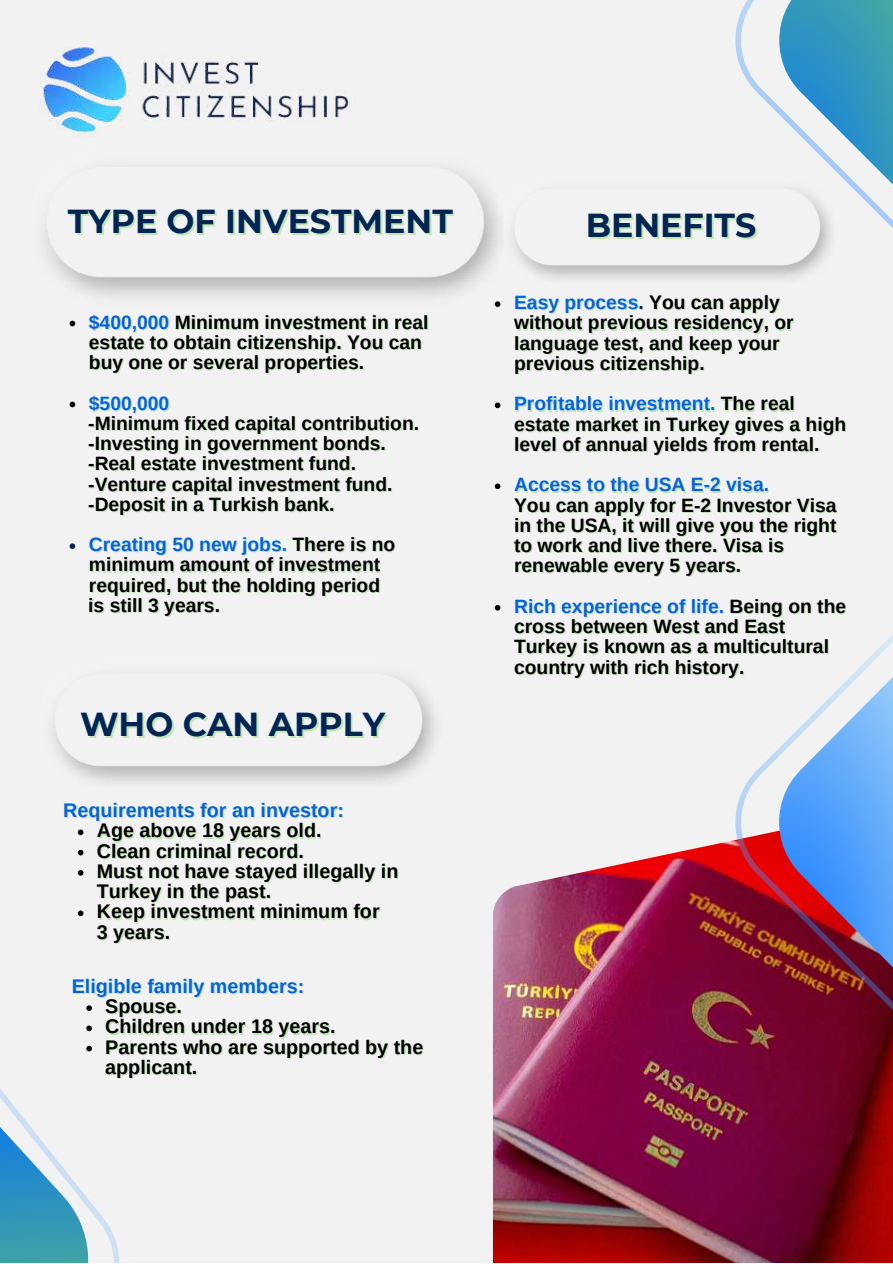
<style>
.page{position:relative;width:893px;height:1264px;background:#fff}
.page>*{position:absolute;margin:0;border:0;box-sizing:border-box;transform-origin:0 0}
.t1{font:700 33.15px "Montserrat";color:#022554}
.t2{font:700 19.8px/20.2px "Arimo";color:#000}
.t3{font:700 19.8px "Arimo";color:#0662db}
.t4{font:700 19.35px/20.2px "Arimo";color:#000}
.t5{font:700 19.35px "Arimo";color:#0662db}
.s1{color:#0662db}
.s2{color:rgb(120 212 94/.4)}
</style>
<div class="page">
<div style="left:0;top:0;width:892px;height:1262px;background:#f2f2f2"></div>
<img style="left:43px;top:47px;width:306px;height:86px">
<img style="left:44px;top:169px;width:457px;height:137px">
<img style="left:493px;top:169px;width:322px;height:117px">
<img style="left:53px;top:674px;width:383px;height:109px">
<svg style="left:494px;top:301px;width:6px;height:6px"></svg>
<svg style="left:494px;top:402px;width:6px;height:6px"></svg>
<svg style="left:494px;top:483px;width:6px;height:6px"></svg>
<svg style="left:494px;top:605px;width:6px;height:5px"></svg>
<svg style="left:733px;top:0;width:159px;height:267px"></svg>
<img style="left:493px;top:840px;width:399px;height:422px">
<svg style="left:735px;top:635px;width:157px;height:382px"></svg>
<svg style="left:772px;top:648px;width:120px;height:347px"></svg>
<svg style="left:78px;top:829px;width:5px;height:6px"></svg>
<svg style="left:78px;top:849px;width:5px;height:6px"></svg>
<svg style="left:78px;top:870px;width:5px;height:5px"></svg>
<svg style="left:78px;top:910px;width:5px;height:6px"></svg>
<svg style="left:70px;top:321px;width:5px;height:5px"></svg>
<svg style="left:70px;top:401px;width:5px;height:6px"></svg>
<svg style="left:70px;top:543px;width:5px;height:6px"></svg>
<svg style="left:86px;top:1005px;width:6px;height:5px"></svg>
<svg style="left:0;top:1025px;width:119px;height:237px"></svg>
<h1 class="t1" style="left:68px;top:201px;width:386px">TYPE OF INVESTMENT</h1>
<p class="t4" style="left:89px;top:312px;width:341px"><span class="s1">$400,000</span> Minimum investment in real estate to obtain citizenship. You can buy one or several properties.</p>
<p class="t5" style="left:89px;top:392px;width:82px">$500,000</p>
<p class="t4" style="left:88px;top:413px;width:332px">-Minimum fixed capital contribution. -Investing in government bonds. -Real estate investment fund. -Venture capital investment fund. -Deposit in a Turkish bank.</p>
<p class="t4" style="left:89px;top:534px;width:308px"><span class="s1">Creating 50 new jobs.</span> There is no minimum amount of investment required, but the holding period</p>
<p class="t4" style="left:88px;top:595px;width:133px">is still 3 years.</p>
<h1 class="t1" style="left:80px;top:703px;width:306px">WHO CAN APPLY</h1>
<p class="t3" style="left:63px;top:799px;width:282px">Requirements for an investor:</p>
<p class="t2" style="left:97px;top:820px;width:303px">Age above 18 years old.<br>Clean criminal record.<br>Must not have stayed illegally in<br>Turkey in the past.<br>Keep investment minimum for<br>3 years.</p>
<p class="t3" style="left:72px;top:975px;width:234px">Eligible family members:</p>
<p class="t2" style="left:105px;top:996px;width:319px">Spouse.<br>Children under 18 years.<br>Parents who are supported by the applicant.</p>
<h1 class="t1" style="left:585px;top:205px;width:172px">BENEFITS</h1>
<p class="t4" style="left:514px;top:292px;width:281px"><span class="s1">Easy process</span><span class="s2">.</span> You can apply without previous residency, or language test, and keep your previous citizenship.</p>
<p class="t4" style="left:514px;top:393px;width:333px"><span class="s1">Profitable investment.</span> The real estate market in Turkey gives a high level of annual yields from rental.</p>
<p class="t5" style="left:514px;top:474px;width:256px">Access to the USA E-2 visa.</p>
<p class="t4" style="left:514px;top:495px;width:324px">You can apply for E-2 Investor Visa in the USA, it will give you the right to work and live there. Visa is renewable every 5 years.</p>
<p class="t4" style="left:514px;top:596px;width:333px"><span class="s1">Rich experience of life.</span> Being on the cross between West and East<br>Turkey is known as a multicultural country with rich history.</p>
</div>
